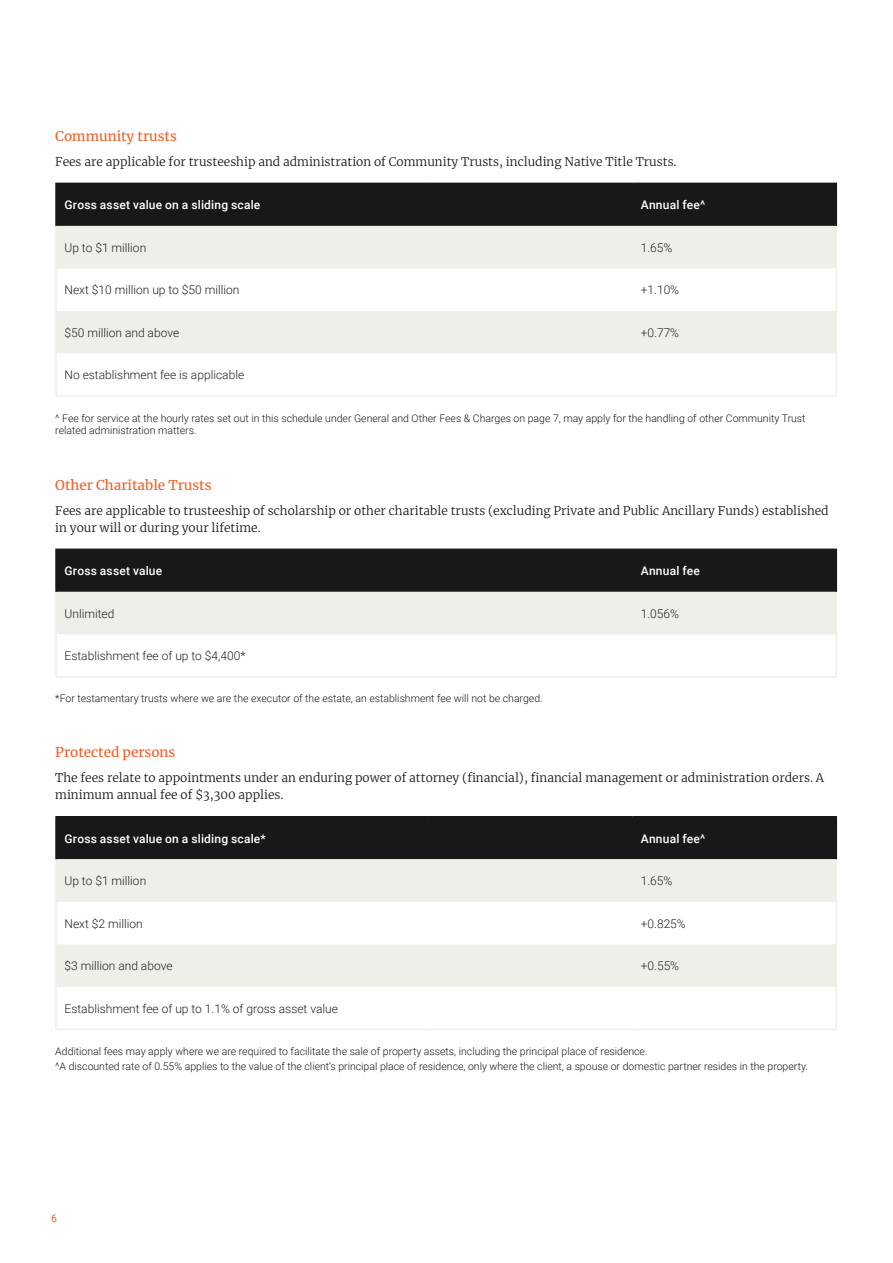
<style>
.page{position:relative;width:893px;height:1263px;background:#fff}
.page>*{position:absolute;margin:0;border:0;box-sizing:border-box;transform-origin:0 0}
.t1{font:13.5px "Merriweather";color:#f25d24}
.t2{font:300 12px/16.5px "Merriweather";color:#181719}
.t3{font:300 12px "Roboto";color:#231f20}
.t4{font:500 12px "Roboto";letter-spacing:.015em;color:#fff}
.t5{font:300 10.5px/14.9px "Roboto";color:#181719}
.t6{font:10.5px "Roboto";color:#f25d24}
</style>
<div class="page">
<div style="left:57px;top:817px;width:779px;height:42px;background:#181719"></div>
<svg style="left:57px;top:859px;width:779px;height:128px;fill:#f0eee8"></svg>
<hr style="left:836px;top:859px;width:1px;height:43px;background:#f0eee8">
<hr style="left:836px;top:902px;width:1px;height:42px;background:#f0eee8">
<hr style="left:836px;top:944px;width:1px;height:43px;background:#f0eee8">
<hr style="left:836px;top:987px;width:1px;height:41px;background:#f0eee8">
<hr style="left:55px;top:859px;width:2px;height:43px;background:#f0eee8">
<hr style="left:55px;top:902px;width:2px;height:42px;background:#f0eee8">
<hr style="left:55px;top:944px;width:2px;height:43px;background:#f0eee8">
<hr style="left:55px;top:987px;width:2px;height:41px;background:#f0eee8">
<hr style="left:55px;top:1028px;width:373px;height:2px;background:#f0eee8">
<hr style="left:428px;top:1028px;width:204px;height:2px;background:#f0eee8">
<hr style="left:632px;top:1028px;width:205px;height:2px;background:#f0eee8">
<hr style="left:55px;top:817px;width:2px;height:42px;background:#181719">
<hr style="left:55px;top:816px;width:373px;height:1px;background:#181719">
<hr style="left:428px;top:816px;width:204px;height:1px;background:#181719">
<hr style="left:632px;top:816px;width:205px;height:1px;background:#181719">
<hr style="left:836px;top:817px;width:1px;height:42px;background:#181719">
<svg style="left:57px;top:550px;width:779px;height:84px;background:#848381"></svg>
<hr style="left:836px;top:592px;width:1px;height:42px;background:#f0eee8">
<hr style="left:836px;top:634px;width:1px;height:42px;background:#f0eee8">
<hr style="left:55px;top:592px;width:2px;height:42px;background:#f0eee8">
<hr style="left:55px;top:634px;width:2px;height:42px;background:#f0eee8">
<hr style="left:55px;top:676px;width:373px;height:2px;background:#f0eee8">
<hr style="left:428px;top:676px;width:204px;height:2px;background:#f0eee8">
<hr style="left:632px;top:676px;width:205px;height:2px;background:#f0eee8">
<hr style="left:55px;top:550px;width:2px;height:42px;background:#181719">
<hr style="left:55px;top:549px;width:373px;height:1px;background:#181719">
<hr style="left:428px;top:549px;width:204px;height:1px;background:#181719">
<hr style="left:632px;top:549px;width:205px;height:1px;background:#181719">
<hr style="left:836px;top:550px;width:1px;height:42px;background:#181719">
<div style="left:57px;top:184px;width:779px;height:42px;background:#181719"></div>
<svg style="left:57px;top:226px;width:779px;height:127px;fill:#f0eee8"></svg>
<hr style="left:836px;top:226px;width:1px;height:42px;background:#f0eee8">
<hr style="left:836px;top:268px;width:1px;height:43px;background:#f0eee8">
<hr style="left:836px;top:311px;width:1px;height:42px;background:#f0eee8">
<hr style="left:836px;top:353px;width:1px;height:42px;background:#f0eee8">
<hr style="left:55px;top:226px;width:2px;height:42px;background:#f0eee8">
<hr style="left:55px;top:268px;width:2px;height:43px;background:#f0eee8">
<hr style="left:55px;top:311px;width:2px;height:42px;background:#f0eee8">
<hr style="left:55px;top:353px;width:2px;height:42px;background:#f0eee8">
<hr style="left:55px;top:395px;width:373px;height:2px;background:#f0eee8">
<hr style="left:428px;top:395px;width:204px;height:2px;background:#f0eee8">
<hr style="left:632px;top:395px;width:205px;height:2px;background:#f0eee8">
<hr style="left:55px;top:184px;width:2px;height:42px;background:#181719">
<hr style="left:55px;top:183px;width:373px;height:1px;background:#181719">
<hr style="left:428px;top:183px;width:204px;height:1px;background:#181719">
<hr style="left:632px;top:183px;width:205px;height:1px;background:#181719">
<hr style="left:836px;top:184px;width:1px;height:42px;background:#181719">
<p class="t1" style="left:55px;top:127px;width:123px">Community trusts</p>
<p class="t2" style="left:55px;top:153px;width:623px">Fees are applicable for trusteeship and administration of Community Trusts, including Native Title Trusts.</p>
<p class="t4" style="left:65px;top:196px;width:197px">Gross asset value on a sliding scale</p>
<p class="t4" style="left:641px;top:196px;width:66px">Annual fee^</p>
<p class="t3" style="left:65px;top:239px;width:83px">Up to $1 million</p>
<p class="t3" style="left:641px;top:239px;width:33px">1.65%</p>
<p class="t3" style="left:65px;top:281px;width:176px">Next $10 million up to $50 million</p>
<p class="t3" style="left:641px;top:281px;width:40px">+1.10%</p>
<p class="t3" style="left:65px;top:324px;width:116px">$50 million and above</p>
<p class="t3" style="left:641px;top:324px;width:40px">+0.77%</p>
<p class="t3" style="left:65px;top:367px;width:181px">No establishment fee is applicable</p>
<p class="t5" style="left:55px;top:411px;width:752px;line-height:12.8px">^ Fee for service at the hourly rates set out in this schedule under General and Other Fees &amp; Charges on page 7, may apply for the handling of other Community Trust related administration matters.</p>
<p class="t1" style="left:55px;top:476px;width:158px">Other Charitable Trusts</p>
<p class="t2" style="left:55px;top:502px;width:775px">Fees are applicable to trusteeship of scholarship or other charitable trusts (excluding Private and Public Ancillary Funds) established in your will or during your lifetime.</p>
<p class="t4" style="left:65px;top:562px;width:99px">Gross asset value</p>
<p class="t4" style="left:641px;top:562px;width:61px">Annual fee</p>
<p class="t3" style="left:65px;top:605px;width:51px">Unlimited</p>
<p class="t3" style="left:641px;top:605px;width:40px">1.056%</p>
<p class="t3" style="left:65px;top:647px;width:182px">Establishment fee of up to $4,400*</p>
<p class="t5" style="left:55px;top:690px;width:489px">*For testamentary trusts where we are the executor of the estate, an establishment fee will not be charged.</p>
<p class="t1" style="left:55px;top:743px;width:122px">Protected persons</p>
<p class="t2" style="left:55px;top:769px;width:770px">The fees relate to appointments under an enduring power of attorney (financial), financial management or administration orders. A minimum annual fee of $3,300 applies.</p>
<p class="t4" style="left:65px;top:830px;width:203px">Gross asset value on a sliding scale*</p>
<p class="t4" style="left:641px;top:830px;width:66px">Annual fee^</p>
<p class="t3" style="left:65px;top:872px;width:83px">Up to $1 million</p>
<p class="t3" style="left:641px;top:872px;width:33px">1.65%</p>
<p class="t3" style="left:65px;top:915px;width:80px">Next $2 million</p>
<p class="t3" style="left:641px;top:915px;width:47px">+0.825%</p>
<p class="t3" style="left:65px;top:957px;width:110px">$3 million and above</p>
<p class="t3" style="left:641px;top:957px;width:40px">+0.55%</p>
<p class="t3" style="left:65px;top:1000px;width:275px">Establishment fee of up to 1.1% of gross asset value</p>
<p class="t5" style="left:55px;top:1043px;width:754px">Additional fees may apply where we are required to facilitate the sale of property assets, including the principal place of residence.<br>^A discounted rate of 0.55% applies to the value of the client’s principal place of residence, only where the client, a spouse or domestic partner resides in the property.</p>
<p class="t6" style="left:51px;top:1211px;width:7px">6</p>
</div>
